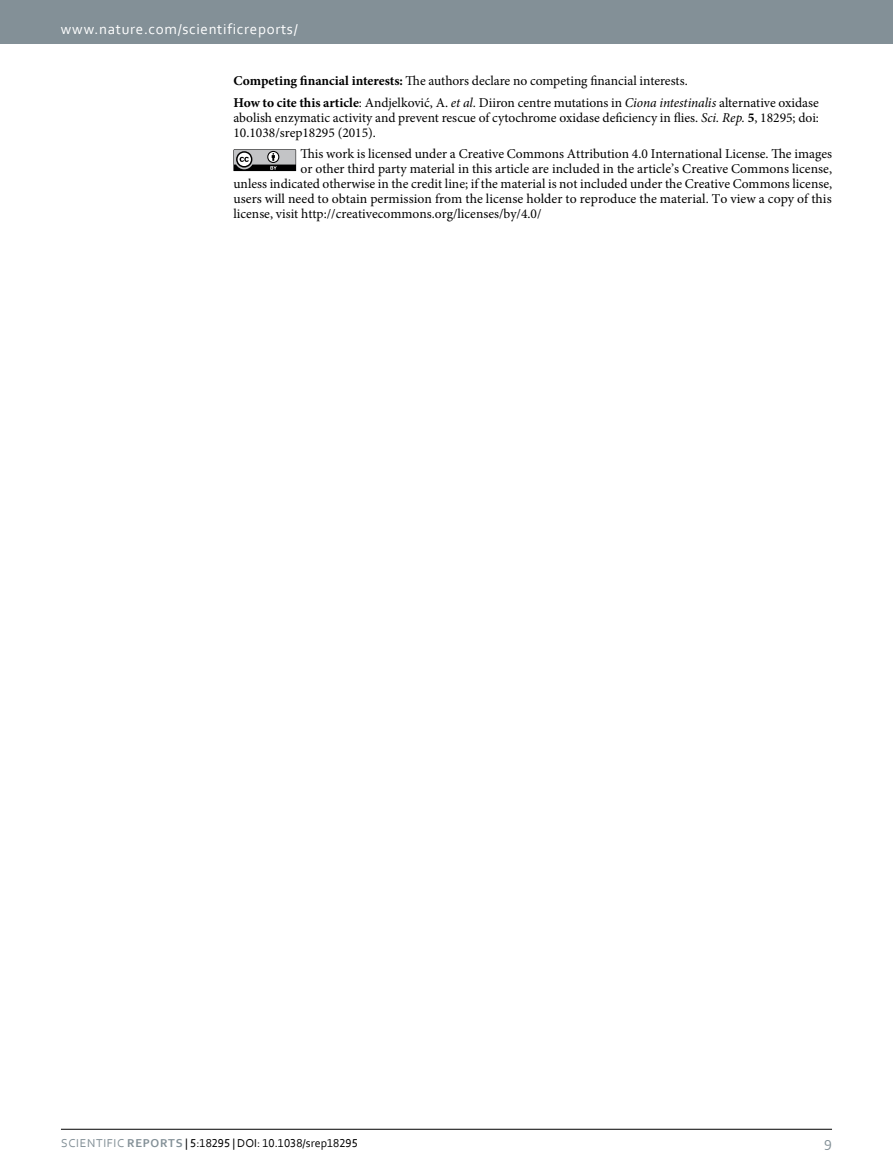
<style>
.page{position:relative;width:893px;height:1174px;background:#fff}
.page>*{position:absolute;margin:0;border:0;box-sizing:border-box;transform-origin:0 0}
.t1{font:15px "Corbel";letter-spacing:.045em;color:#fff}
.t2{font:15px "Corbel";color:#839097}
.t3{font:13.5px/21.8px "Minion Pro";color:#000}
.t4{font:12px "Corbel";color:#000}
.s1{font-weight:700}
.s2{font-style:italic}
.s3{color:#839097}
.s4{font-weight:700;color:#839097}
</style>
<div class="page">
<div style="left:0;top:0;width:893px;height:43px;background:#839097"></div>
<hr style="left:61px;top:1129px;width:771px;height:1px;background:#000">
<svg style="left:233px;top:149px;width:63px;height:22px"></svg>
<p class="t1" style="left:61px;top:19px;width:238px">www.nature.com/scientificreports/</p>
<p class="t3" style="left:233px;top:70px;width:587px"><span class="s1">Competing financial interests:</span> The authors declare no competing financial interests.<br><span class="s1">How to cite this article</span>: Andjelković, A. <span class="s2">et al.</span> Diiron centre mutations in <span class="s2">Ciona intestinalis</span> alternative oxidase</p>
<p class="t3" style="left:233px;top:110px;width:587px;line-height:15px">abolish enzymatic activity and prevent rescue of cytochrome oxidase deficiency in flies. <span class="s2">Sci. Rep.</span> <span class="s1">5</span>, 18295; doi:<br>10.1038/srep18295 (2015).</p>
<p class="t3" style="left:300px;top:143px;width:533px">This work is licensed under a Creative Commons Attribution 4.0 International License. The images</p>
<p class="t3" style="left:300px;top:158px;width:533px">or other third party material in this article are included in the article’s Creative Commons license,</p>
<p class="t3" style="left:233px;top:173px;width:600px">unless indicated otherwise in the credit line; if the material is not included under the Creative Commons license,</p>
<p class="t3" style="left:233px;top:188px;width:600px">users will need to obtain permission from the license holder to reproduce the material. To view a copy of this</p>
<p class="t3" style="left:233px;top:203px;width:310px">license, visit http://creativecommons.org/licenses/by/4.0/</p>
<p class="t4" style="left:61px;top:1135px;width:298px"><span class="s3">Scientific</span> <span class="s4">REPORTS</span> | 5:18295 | DOI: 10.1038/srep18295</p>
<p class="t2" style="left:824px;top:1132px;width:9px">9</p>
</div>
